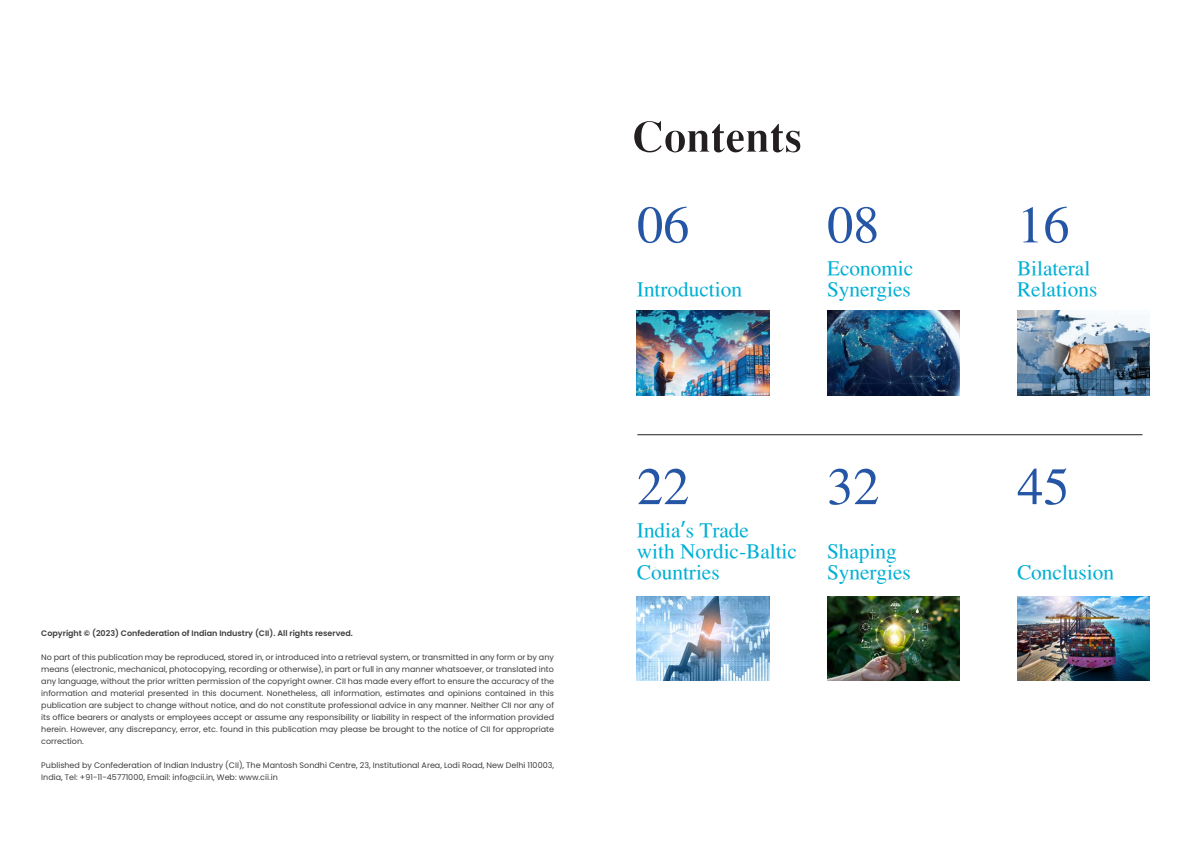
<style>
.page{position:relative;width:1191px;height:842px;background:#fff}
.page>*{position:absolute;margin:0;border:0;box-sizing:border-box;transform-origin:0 0}
.t1{font:61.7px "Natraj 1";color:#2555a5}
.t2{font:700 50.3px "Natraj 1";color:#231f20}
.t3{font:25px/21px "Natraj 1";color:#00afd5}
.t4{font:8px/12px "Poppins";color:#3e3e3f;text-align:justify}
.t5{font:600 8px "Poppins";color:#3e3e3f}
.s1{font-family:"Myriad Pro"}
</style>
<div class="page">
<img style="left:637px;top:311px;width:132px;height:84px">
<img style="left:827px;top:311px;width:133px;height:84px">
<img style="left:1017px;top:311px;width:133px;height:84px">
<img style="left:637px;top:596px;width:132px;height:84px">
<img style="left:827px;top:596px;width:133px;height:84px">
<img style="left:1017px;top:596px;width:133px;height:84px">
<hr style="left:637px;top:434px;width:505px;height:1px;background:#231f20">
<p class="t5" style="left:41px;top:628px;width:313px">Copyright © (2023) Confederation of Indian Industry (CII). All rights reserved.</p>
<p class="t4" style="left:41px;top:651px;width:514px">No part of this publication may be reproduced, stored in, or introduced into a retrieval system, or transmitted in any form or by any means (electronic, mechanical, photocopying, recording or otherwise), in part or full in any manner whatsoever, or translated into any language, without the prior written permission of the copyright owner. CII has made every effort to ensure the accuracy of the information and material presented in this document. Nonetheless, all information, estimates and opinions contained in this publication are subject to change without notice, and do not constitute professional advice in any manner. Neither CII nor any of its office bearers or analysts or employees accept or assume any responsibility or liability in respect of the information provided herein. However, any discrepancy, error, etc. found in this publication may please be brought to the notice of CII for appropriate correction.</p>
<p class="t4" style="left:41px;top:759px;width:514px">Published by Confederation of Indian Industry (CII), The Mantosh Sondhi Centre, 23, Institutional Area, Lodi Road, New Delhi 110003,<br>India, Tel: +91-11-45771000, Email: info@cii.in, Web: www.cii.in</p>
<h2 class="t2" style="left:632px;top:109px;width:171px">Contents</h2>
<h1 class="t1" style="left:637px;top:191px;width:54px">06</h1>
<h1 class="t1" style="left:827px;top:191px;width:54px">08</h1>
<h1 class="t1" style="left:1017px;top:191px;width:54px">16</h1>
<h3 class="t3" style="left:637px;top:278px;width:107px">Introduction</h3>
<h3 class="t3" style="left:827px;top:257px;width:88px">Economic<br>Synergies</h3>
<h3 class="t3" style="left:1017px;top:257px;width:82px">Bilateral<br>Relations</h3>
<h1 class="t1" style="left:637px;top:452px;width:54px">22</h1>
<h1 class="t1" style="left:827px;top:452px;width:54px">32</h1>
<h1 class="t1" style="left:1017px;top:452px;width:54px">45</h1>
<h3 class="t3" style="left:637px;top:519px;width:161px">India<span class="s1">’</span>s Trade<br>with Nordic-Baltic<br>Countries</h3>
<h3 class="t3" style="left:827px;top:540px;width:85px">Shaping<br>Synergies</h3>
<h3 class="t3" style="left:1017px;top:561px;width:98px">Conclusion</h3>
</div>
